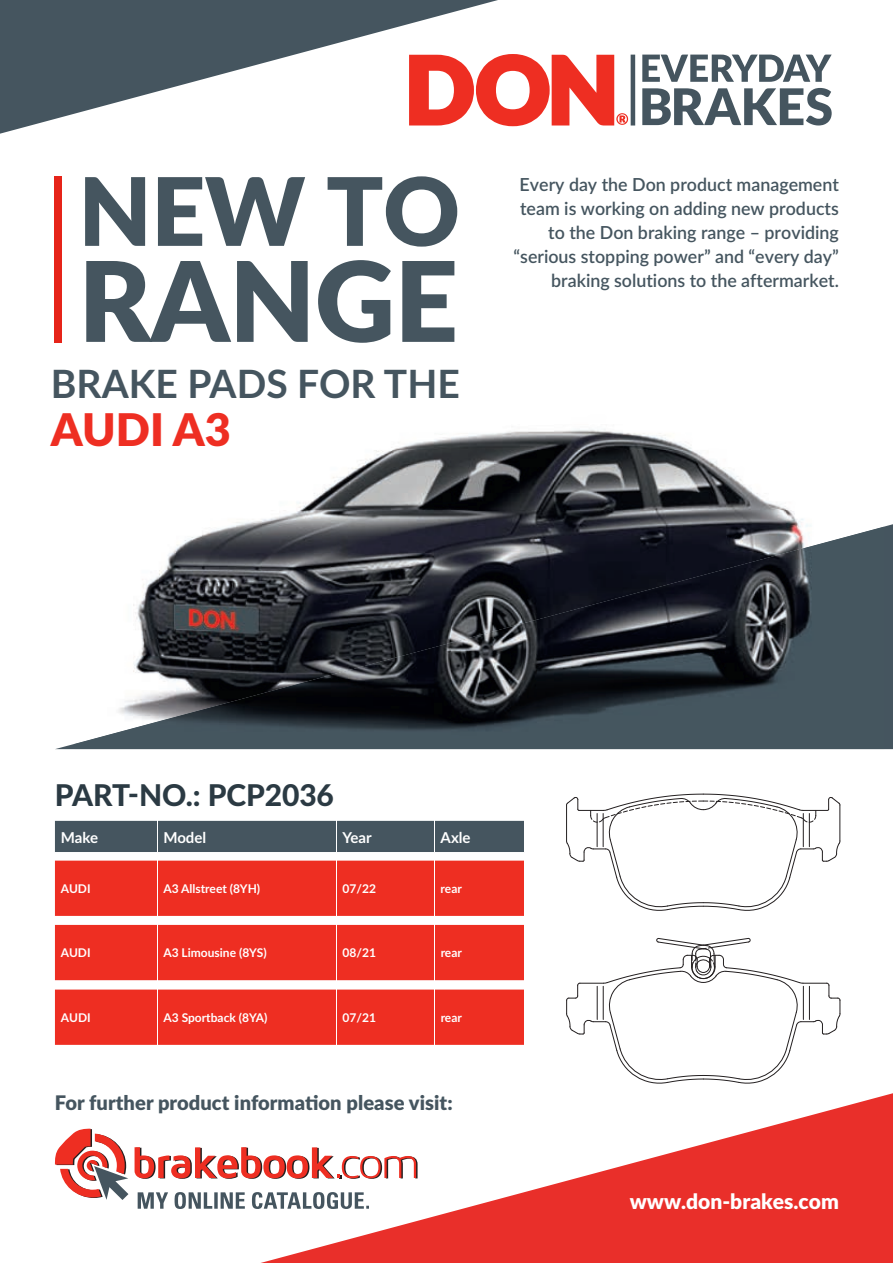
<style>
.page{position:relative;width:893px;height:1263px;background:#fff}
.page>*{position:absolute;margin:0;border:0;box-sizing:border-box;transform-origin:0 0}
.t1{font:900 111px "Lato";letter-spacing:-.005em;color:#45555f}
.t2{font:900 94.35px "Lato";color:#45555f}
.t3{font:900 45px "Lato";color:#ee2e22}
.t4{font:700 39px "Lato";color:#45555f}
.t5{font:800 30px "Lato";letter-spacing:-.005em;color:#2b3a43}
.t6{font:900 21px "Lato";color:#fff}
.t7{font:900 20.1px "Lato";letter-spacing:.005em;color:#45555f}
.t8{font:600 18px/24px "Lato";color:#45555f;text-align:right}
.t9{font:700 15px "Lato";color:#fff}
.t10{font:700 12px "Lato";color:#fff}
</style>
<div class="page">
<svg style="left:261px;top:1093px;width:632px;height:170px;fill:#e92f2a"></svg>
<svg style="left:0;top:0;width:498px;height:134px;fill:#45555f"></svg>
<svg style="left:56px;top:524px;width:837px;height:225px"></svg>
<img style="left:75px;top:429px;width:809px;height:321px">
<img style="left:75px;top:526px;width:809px;height:223px">
<svg style="left:138px;top:1192px;width:231px;height:17px"></svg>
<svg style="left:55px;top:1129px;width:73px;height:71px"></svg>
<svg style="left:135px;top:1147px;width:283px;height:32px"></svg>
<hr style="left:631px;top:55px;width:4px;height:70px;background:#45555f">
<svg style="left:409px;top:54px;width:219px;height:72px"></svg>
<svg style="left:642px;top:55px;width:190px;height:27px"></svg>
<svg style="left:642px;top:88px;width:190px;height:37px"></svg>
<div style="left:54px;top:177px;width:7px;height:166px;background:#e62419"></div>
<svg style="left:566px;top:793px;width:275px;height:118px"></svg>
<svg style="left:566px;top:937px;width:275px;height:147px"></svg>
<div style="left:55px;top:821px;width:469px;height:31px;background:#45555f"></div>
<svg style="left:55px;top:860px;width:469px;height:1px"></svg>
<svg style="left:55px;top:861px;width:469px;height:184px;background:#ef4338"></svg>
<hr style="left:157px;top:821px;width:1px;height:31px;background:#fff">
<hr style="left:336px;top:821px;width:1px;height:31px;background:#fff">
<hr style="left:434px;top:821px;width:1px;height:31px;background:#fff">
<hr style="left:157px;top:861px;width:1px;height:55px;background:#fff">
<hr style="left:336px;top:861px;width:1px;height:55px;background:#fff">
<hr style="left:434px;top:861px;width:1px;height:55px;background:#fff">
<hr style="left:157px;top:925px;width:1px;height:55px;background:#fff">
<hr style="left:336px;top:925px;width:1px;height:55px;background:#fff">
<hr style="left:434px;top:925px;width:1px;height:55px;background:#fff">
<hr style="left:157px;top:989px;width:1px;height:56px;background:#fff">
<hr style="left:336px;top:989px;width:1px;height:56px;background:#fff">
<hr style="left:434px;top:989px;width:1px;height:56px;background:#fff">
<h2 class="t2" style="left:78px;top:140px;width:383px">NEW TO</h2>
<h1 class="t1" style="left:78px;top:218px;width:381px">RANGE</h1>
<h3 class="t4" style="left:51px;top:355px;width:410px">BRAKE PADS FOR THE</h3>
<h3 class="t3" style="left:51px;top:395px;width:182px">AUDI A3</h3>
<p class="t8" style="left:514px;top:172px;width:327px">Every day the Don product management team is working on adding new products to the Don braking range – providing “serious stopping power” and “every day” braking solutions to the aftermarket.</p>
<h3 class="t5" style="left:55px;top:773px;width:281px">PART-NO.: PCP2036</h3>
<p class="t9" style="left:61px;top:826px;width:39px">Make</p>
<p class="t9" style="left:163px;top:826px;width:44px">Model</p>
<p class="t9" style="left:343px;top:826px;width:31px">Year</p>
<p class="t9" style="left:441px;top:826px;width:31px">Axle</p>
<p class="t10" style="left:61px;top:880px;width:31px">AUDI</p>
<p class="t10" style="left:163px;top:880px;width:98px">A3 Allstreet (8YH)</p>
<p class="t10" style="left:343px;top:880px;width:35px">07/22</p>
<p class="t10" style="left:441px;top:880px;width:23px">rear</p>
<p class="t10" style="left:61px;top:944px;width:31px">AUDI</p>
<p class="t10" style="left:163px;top:944px;width:105px">A3 Limousine (8YS)</p>
<p class="t10" style="left:343px;top:944px;width:35px">08/21</p>
<p class="t10" style="left:441px;top:944px;width:23px">rear</p>
<p class="t10" style="left:61px;top:1009px;width:31px">AUDI</p>
<p class="t10" style="left:163px;top:1009px;width:106px">A3 Sportback (8YA)</p>
<p class="t10" style="left:343px;top:1009px;width:35px">07/21</p>
<p class="t10" style="left:441px;top:1009px;width:23px">rear</p>
<p class="t7" style="left:55px;top:1088px;width:399px">For further product information please visit:</p>
<p class="t6" style="left:630px;top:1185px;width:211px">www.don-brakes.com</p>
</div>
